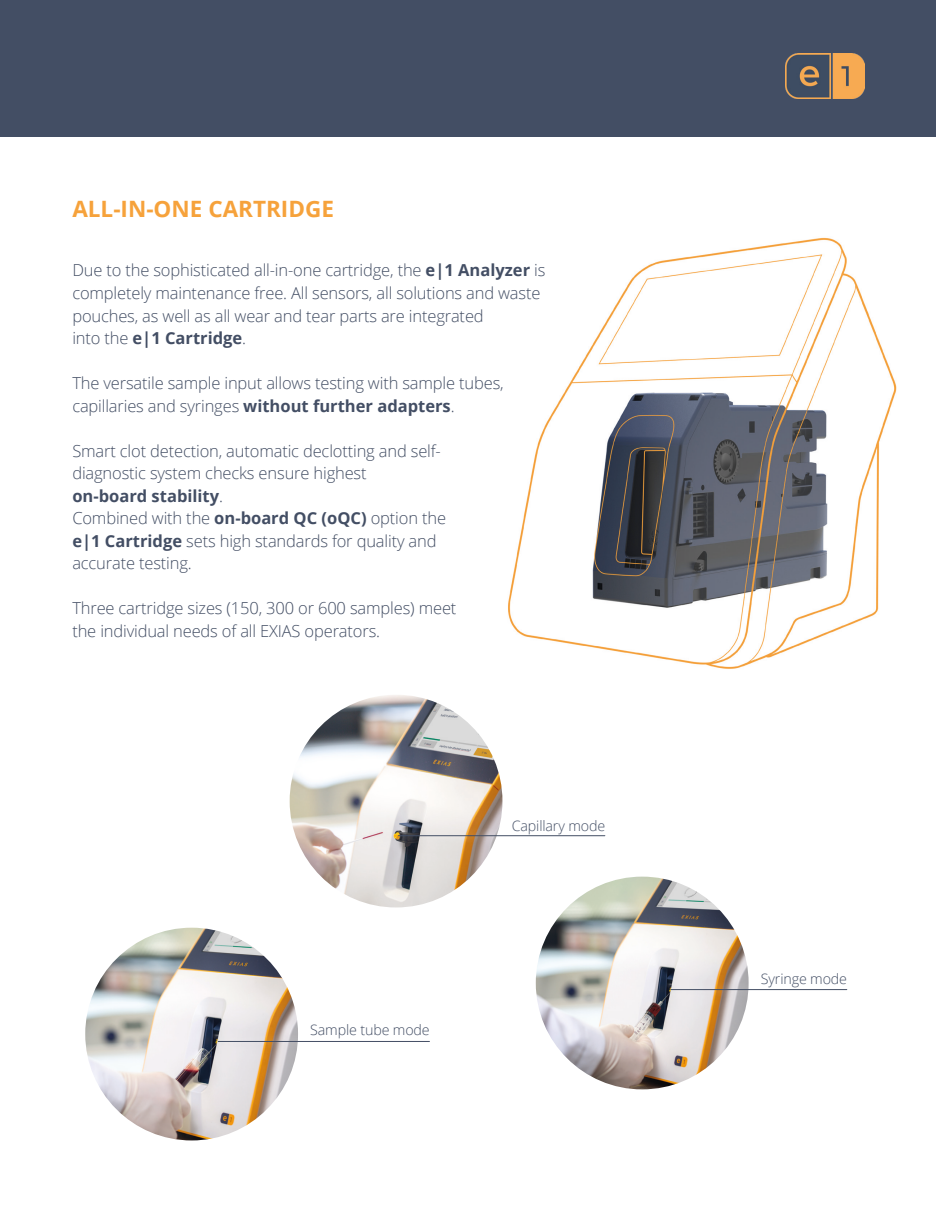
<style>
.page{position:relative;width:936px;height:1206px;background:#fff}
.page>*{position:absolute;margin:0;border:0;box-sizing:border-box;transform-origin:0 0}
.t1{font:700 22.5px "Open Sans";color:#f6a23b}
.t2{font:300 16.5px/22.5px "Open Sans";letter-spacing:-.01em;color:#434e64}
.t3{font:700 16.5px "Open Sans";color:#434e64}
.t4{font:300 14.25px "Open Sans";letter-spacing:-.01em;color:#434e64}
.s1{font-weight:700}
.s2{font-weight:300}
</style>
<div class="page">
<div style="left:0;top:0;width:935px;height:136px;background:#434e64"></div>
<img style="left:478px;top:237px;width:419px;height:515px">
<img style="left:785px;top:54px;width:79px;height:45px">
<img style="left:535px;top:876px;width:213px;height:213px;border-radius:106px">
<svg style="left:664px;top:981px;width:184px;height:15px"></svg>
<hr style="left:670px;top:988px;width:176px;height:1px;background:#434e64">
<img style="left:85px;top:927px;width:213px;height:213px;border-radius:106px">
<svg style="left:212px;top:1033px;width:218px;height:15px"></svg>
<hr style="left:218px;top:1040px;width:211px;height:1px;background:#434e64">
<img style="left:289px;top:694px;width:213px;height:213px;border-radius:106px">
<svg style="left:391px;top:827px;width:215px;height:16px"></svg>
<hr style="left:398px;top:835px;width:206px;height:1px;background:#434e64">
<p class="t1" style="left:72px;top:193px;width:263px">ALL-IN-ONE CARTRIDGE</p>
<p class="t2" style="left:72px;top:259px;width:474px">Due to the sophisticated all-in-one cartridge, the <span class="s1">e|1 Analyzer</span> is completely maintenance free. All sensors, all solutions and waste pouches, as well as all wear and tear parts are integrated<br>into the <span class="s1">e|1 Cartridge</span>.</p>
<p class="t2" style="left:72px;top:371px;width:432px">The versatile sample input allows testing with sample tubes, capillaries and syringes <span class="s1">without further adapters</span>.</p>
<p class="t2" style="left:72px;top:439px;width:370px">Smart clot detection, automatic declotting and self&shy;diagnostic system checks ensure highest</p>
<p class="t3" style="left:72px;top:484px;width:152px">on-board stability<span class="s2">.</span></p>
<p class="t2" style="left:72px;top:506px;width:375px">Combined with the <span class="s1">on-board QC (oQC)</span> option the <span class="s1">e|1 Cartridge</span> sets high standards for quality and accurate testing.</p>
<p class="t2" style="left:72px;top:596px;width:385px">Three cartridge sizes (150, 300 or 600 samples) meet the individual needs of all EXIAS operators.</p>
<p class="t4" style="left:310px;top:1019px;width:121px">Sample tube mode</p>
<p class="t4" style="left:511px;top:815px;width:95px">Capillary mode</p>
<p class="t4" style="left:760px;top:969px;width:88px">Syringe mode</p>
</div>
